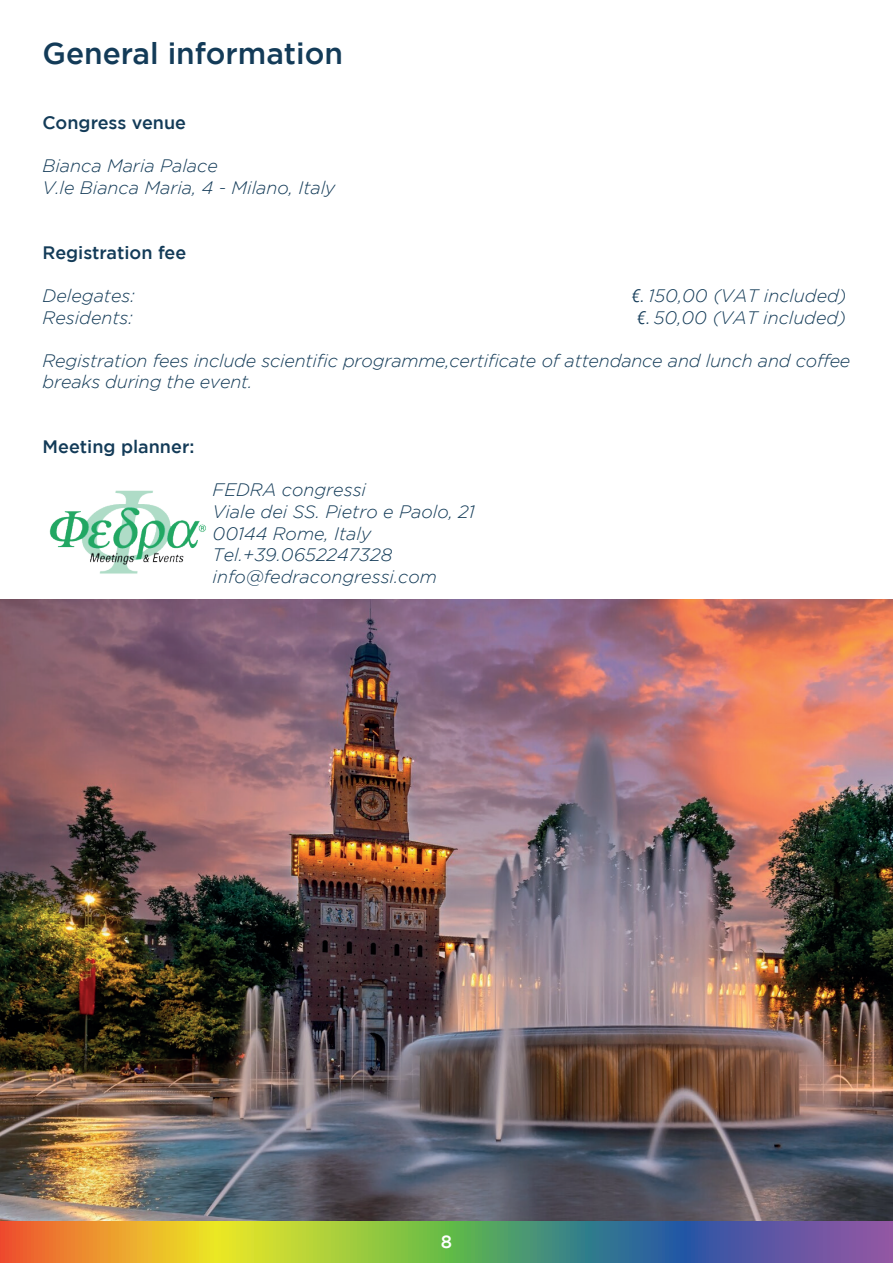
<style>
.page{position:relative;width:893px;height:1263px;background:#fff}
.page>*{position:absolute;margin:0;border:0;box-sizing:border-box;transform-origin:0 0}
.t1{font:500 30px "Gotham";color:#133b58}
.t2{font:italic 300 18px/21.6px "Gotham";color:#133b58}
.t3{font:500 18px "Gotham";color:#133b58}
.t4{font:500 18px "Gotham";color:#fff}
.s1{font-family:"Avenir"}
</style>
<div class="page">
<svg style="left:0;top:1220px;width:893px;height:43px;background:#8c9261"></svg>
<img style="left:49px;top:490px;width:157px;height:84px">
<img style="left:0;top:600px;width:893px;height:620px">
<h1 class="t1" style="left:43px;top:37px;width:302px">General information</h1>
<p class="t3" style="left:43px;top:113px;width:145px">Congress venue</p>
<p class="t2" style="left:43px;top:155px;width:294px">Bianca Maria Palace<br>V.le Bianca Maria, 4 - Milano, Italy</p>
<p class="t3" style="left:43px;top:242px;width:145px">Registration fee</p>
<p class="t2" style="left:43px;top:285px;width:94px">Delegates:</p>
<p class="t2" style="left:631px;top:285px;width:217px"><span class="s1">€.</span> 150,00 (VAT included)</p>
<p class="t2" style="left:43px;top:307px;width:92px">Residents:</p>
<p class="t2" style="left:637px;top:307px;width:211px"><span class="s1">€.</span> 50,00 (VAT included)</p>
<p class="t2" style="left:43px;top:350px;width:809px">Registration fees include scientific programme,certificate of attendance and lunch and coffee breaks during the event.</p>
<p class="t3" style="left:43px;top:437px;width:153px">Meeting planner:</p>
<p class="t2" style="left:213px;top:479px;width:264px">FEDRA congressi<br>Viale dei SS. Pietro e Paolo, 21<br>00144 Rome, Italy<br>Tel.+39.0652247328 info@fedracongressi.com</p>
<p class="t4" style="left:441px;top:1232px;width:13px">8</p>
</div>
